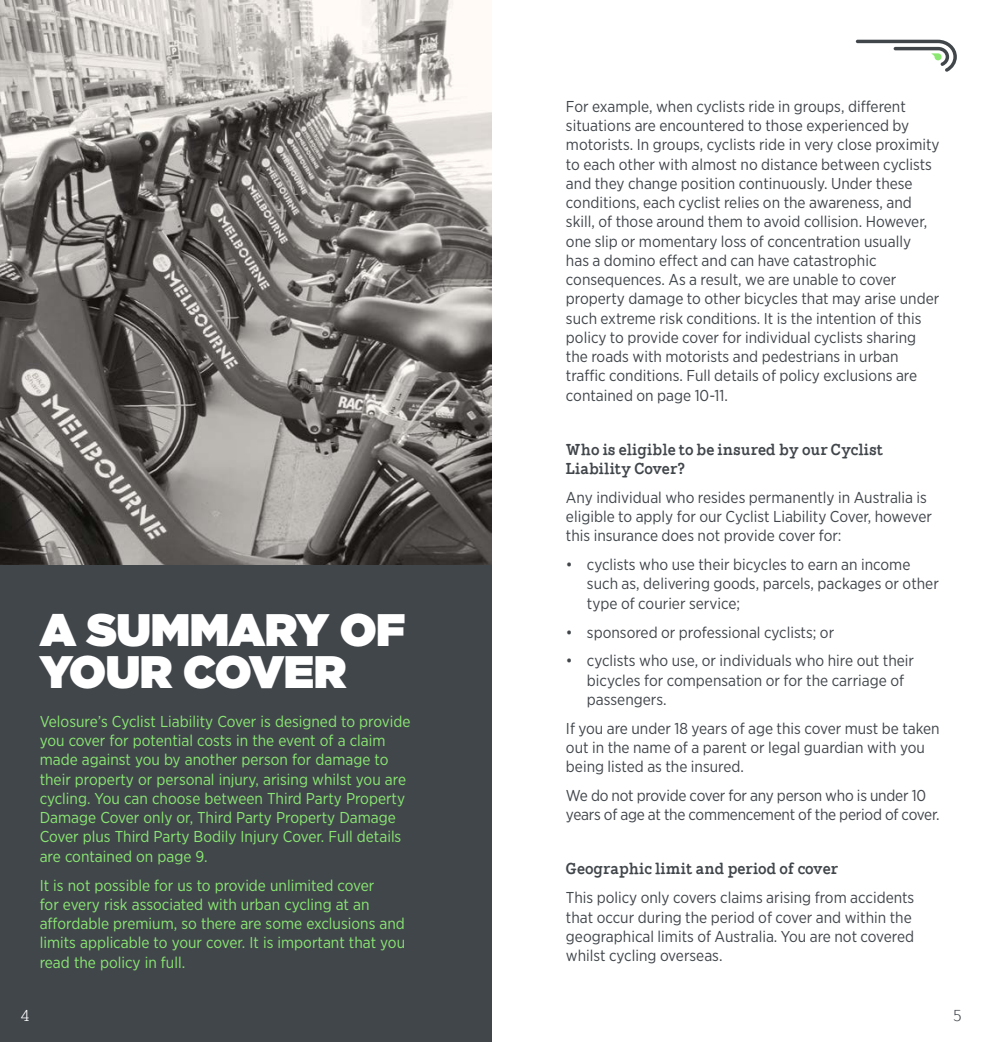
<style>
.page{position:relative;width:983px;height:1042px;background:#fff}
.page>*{position:absolute;margin:0;border:0;box-sizing:border-box;transform-origin:0 0}
.t1{font:900 45.5px/42px "Gotham";letter-spacing:-.01em;color:#fff}
.body_copy{font:15.75px/19.2px "Gotham Narrow";color:#41464b}
.t2{font:15.75px/19.2px "Gotham Narrow";color:#8ae872}
.bullet{font:15.75px/19.2px "Gotham Narrow";color:#41464b}
.subheader{font:700 15.75px/19.2px "Hellschreiber Serif";color:#41464b}
.t3{font:300 15.75px "Hellschreiber Serif";color:#fff}
.t4{font:300 15.75px "Hellschreiber Serif";color:#41464b}
</style>
<div class="page">
<img style="left:0;top:0;width:491px;height:566px">
<div style="left:0;top:566px;width:491px;height:476px;background:#41464b"></div>
<svg style="left:855px;top:40px;width:101px;height:32px"></svg>
<p class="t1" style="left:40px;top:608px;width:367px">A SUMMARY OF<br>YOUR COVER</p>
<p class="t2" style="left:40px;top:711px;width:372px">Velosure’s Cyclist Liability Cover is designed to provide you cover for potential costs in the event of a claim made against you by another person for damage to their property or personal injury, arising whilst you are cycling. You can choose between Third Party Property Damage Cover only or, Third Party Property Damage Cover plus Third Party Bodily Injury Cover. Full details are contained on page 9.</p>
<p class="t2" style="left:40px;top:875px;width:367px">It is not possible for us to provide unlimited cover<br>for every risk associated with urban cycling at an affordable premium, so there are some exclusions and limits applicable to your cover. It is important that you read the policy in full.</p>
<p class="body_copy" style="left:566px;top:96px;width:375px">For example, when cyclists ride in groups, different situations are encountered to those experienced by motorists. In groups, cyclists ride in very close proximity to each other with almost no distance between cyclists and they change position continuously. Under these conditions, each cyclist relies on the awareness, and skill, of those around them to avoid collision. However, one slip or momentary loss of concentration usually<br>has a domino effect and can have catastrophic consequences. As a result, we are unable to cover property damage to other bicycles that may arise under such extreme risk conditions. It is the intention of this policy to provide cover for individual cyclists sharing the roads with motorists and pedestrians in urban traffic conditions. Full details of policy exclusions are contained on page 10-11.</p>
<p class="subheader" style="left:566px;top:439px;width:319px">Who is eligible to be insured by our Cyclist<br>Liability Cover?</p>
<p class="body_copy" style="left:566px;top:487px;width:367px">Any individual who resides permanently in Australia is eligible to apply for our Cyclist Liability Cover, however this insurance does not provide cover for:</p>
<p class="bullet" style="left:587px;top:555px;width:353px;text-indent:-21px">• cyclists who use their bicycles to earn an income such as, delivering goods, parcels, packages or other type of courier service;</p>
<p class="bullet" style="left:566px;top:622px;width:270px">• sponsored or professional cyclists; or</p>
<p class="bullet" style="left:587px;top:651px;width:328px;text-indent:-21px">• cyclists who use, or individuals who hire out their bicycles for compensation or for the carriage of passengers.</p>
<p class="body_copy" style="left:566px;top:718px;width:375px">If you are under 18 years of age this cover must be taken out in the name of a parent or legal guardian with you being listed as the insured.</p>
<p class="body_copy" style="left:566px;top:786px;width:375px">We do not provide cover for any person who is under 10 years of age at the commencement of the period of cover.</p>
<p class="subheader" style="left:566px;top:859px;width:274px">Geographic limit and period of cover</p>
<p class="body_copy" style="left:566px;top:888px;width:350px">This policy only covers claims arising from accidents that occur during the period of cover and within the geographical limits of Australia. You are not covered whilst cycling overseas.</p>
<p class="t3" style="left:21px;top:1006px;width:10px">4</p>
<p class="t4" style="left:953px;top:1006px;width:10px">5</p>
</div>
